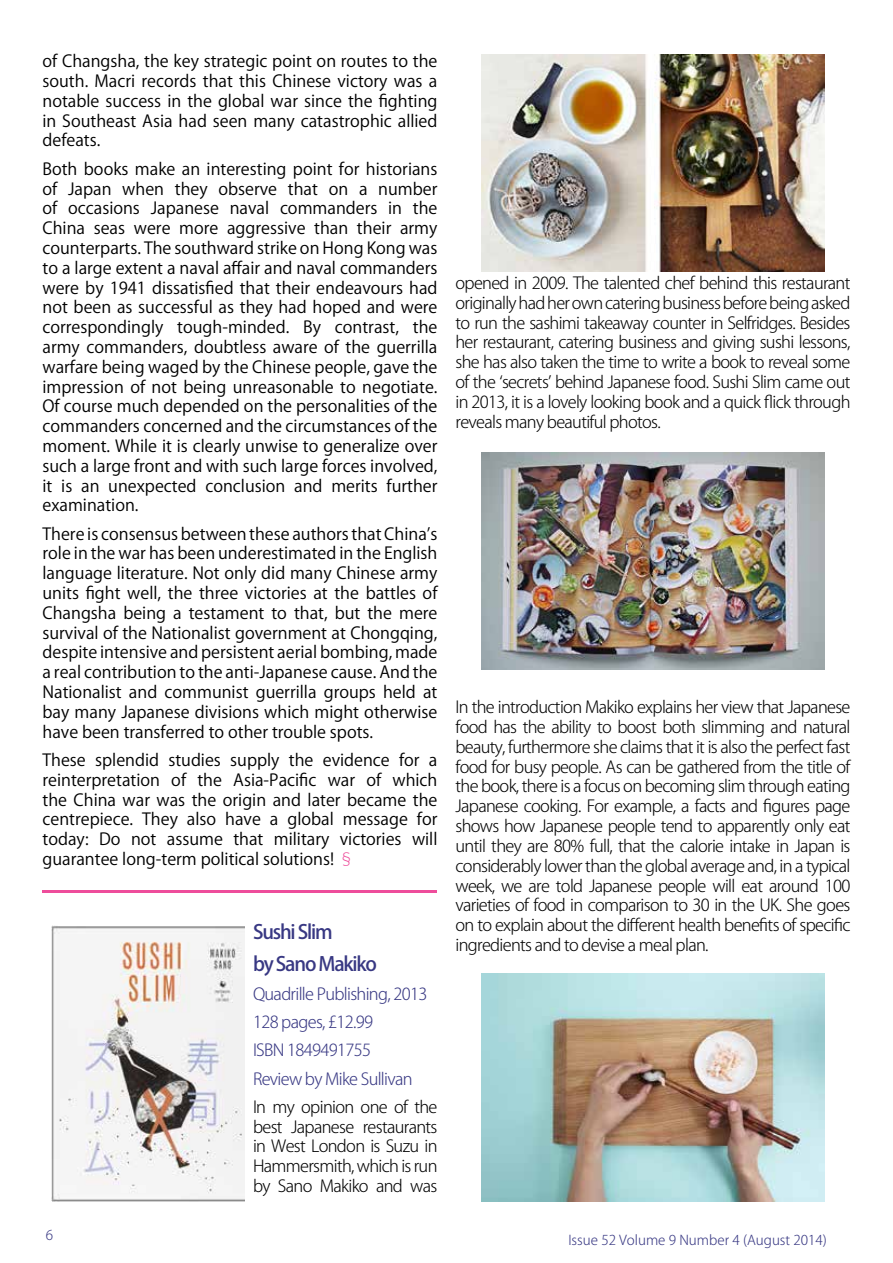
<style>
.page{position:relative;width:893px;height:1263px;background:#fff}
.page>*{position:absolute;margin:0;border:0;box-sizing:border-box;transform-origin:0 0}
.t1{font:500 19.5px/32px "Koz Go Pro";letter-spacing:-.06em;color:#383883}
.t2{font:16.5px/19.8px "Koz Go Pro";color:#000;text-align:justify}
.t3{font:300 16.5px/19.8px "Koz Go Pro";letter-spacing:-.04em;color:#000;text-align:justify}
.t4{font:300 16.5px/28.3px "Koz Go Pro";letter-spacing:-.04em;color:#383883}
.t5{font:300 13.5px "Koz Go Pro";color:#383883}
.s1{font-weight:300;color:#ee4d9b}
</style>
<div class="page">
<hr style="left:43px;top:891px;width:394px;height:2px;background:#ee4d9b">
<img style="left:51px;top:926px;width:193px;height:275px">
<img style="left:482px;top:54px;width:342px;height:218px">
<img style="left:482px;top:452px;width:342px;height:218px">
<img style="left:482px;top:973px;width:342px;height:228px">
<p class="t2" style="left:43px;top:52px;width:396px">of Changsha, the key strategic point on routes to the south. Macri records that this Chinese victory was a notable success in the global war since the fighting in Southeast Asia had seen many catastrophic allied defeats.</p>
<p class="t2" style="left:43px;top:159px;width:396px">Both books make an interesting point for historians of Japan when they observe that on a number of occasions Japanese naval commanders in the China seas were more aggressive than their army counterparts. The southward strike on Hong Kong was to a large extent a naval affair and naval commanders were by 1941 dissatisfied that their endeavours had not been as successful as they had hoped and were correspondingly tough-minded. By contrast, the army commanders, doubtless aware of the guerrilla warfare being waged by the Chinese people, gave the impression of not being unreasonable to negotiate.<br>Of course much depended on the personalities of the commanders concerned and the circumstances of the moment. While it is clearly unwise to generalize over such a large front and with such large forces involved, it is an unexpected conclusion and merits further examination.</p>
<p class="t2" style="left:43px;top:524px;width:396px">There is consensus between these authors that China’s role in the war has been underestimated in the English language literature. Not only did many Chinese army units fight well, the three victories at the battles of Changsha being a testament to that, but the mere survival of the Nationalist government at Chongqing, despite intensive and persistent aerial bombing, made a real contribution to the anti-Japanese cause. And the Nationalist and communist guerrilla groups held at bay many Japanese divisions which might otherwise have been transferred to other trouble spots.</p>
<p class="t2" style="left:43px;top:750px;width:396px">These splendid studies supply the evidence for a reinterpretation of the Asia-Pacific war of which the China war was the origin and later became the centrepiece. They also have a global message for today: Do not assume that military victories will guarantee long-term political solutions! <span class="s1">§</span></p>
<p class="t1" style="left:253px;top:917px;width:126px">Sushi Slim<br>by Sano Makiko</p>
<p class="t4" style="left:253px;top:979px;width:176px">Quadrille Publishing, 2013<br>128 pages, £12.99<br>ISBN 1849491755<br>Review by Mike Sullivan</p>
<p class="t3" style="left:253px;top:1097px;width:186px">In my opinion one of the best Japanese restaurants in West London is Suzu in Hammersmith, which is run by Sano Makiko and was</p>
<p class="t3" style="left:455px;top:273px;width:396px">opened in 2009. The talented chef behind this restaurant originally had her own catering business before being asked to run the sashimi takeaway counter in Selfridges. Besides her restaurant, catering business and giving sushi lessons, she has also taken the time to write a book to reveal some of the ‘secrets’ behind Japanese food. Sushi Slim came out in 2013, it is a lovely looking book and a quick flick through reveals many beautiful photos.</p>
<p class="t3" style="left:455px;top:697px;width:396px">In the introduction Makiko explains her view that Japanese food has the ability to boost both slimming and natural beauty, furthermore she claims that it is also the perfect fast food for busy people. As can be gathered from the title of the book, there is a focus on becoming slim through eating Japanese cooking. For example, a facts and figures page shows how Japanese people tend to apparently only eat until they are 80% full, that the calorie intake in Japan is considerably lower than the global average and, in a typical week, we are told Japanese people will eat around 100 varieties of food in comparison to 30 in the UK. She goes on to explain about the different health benefits of specific ingredients and to devise a meal plan.</p>
<p class="t5" style="left:46px;top:1226px;width:9px">6</p>
<p class="t5" style="left:568px;top:1231px;width:260px">Issue 52 Volume 9 Number 4 (August 2014)</p>
</div>
